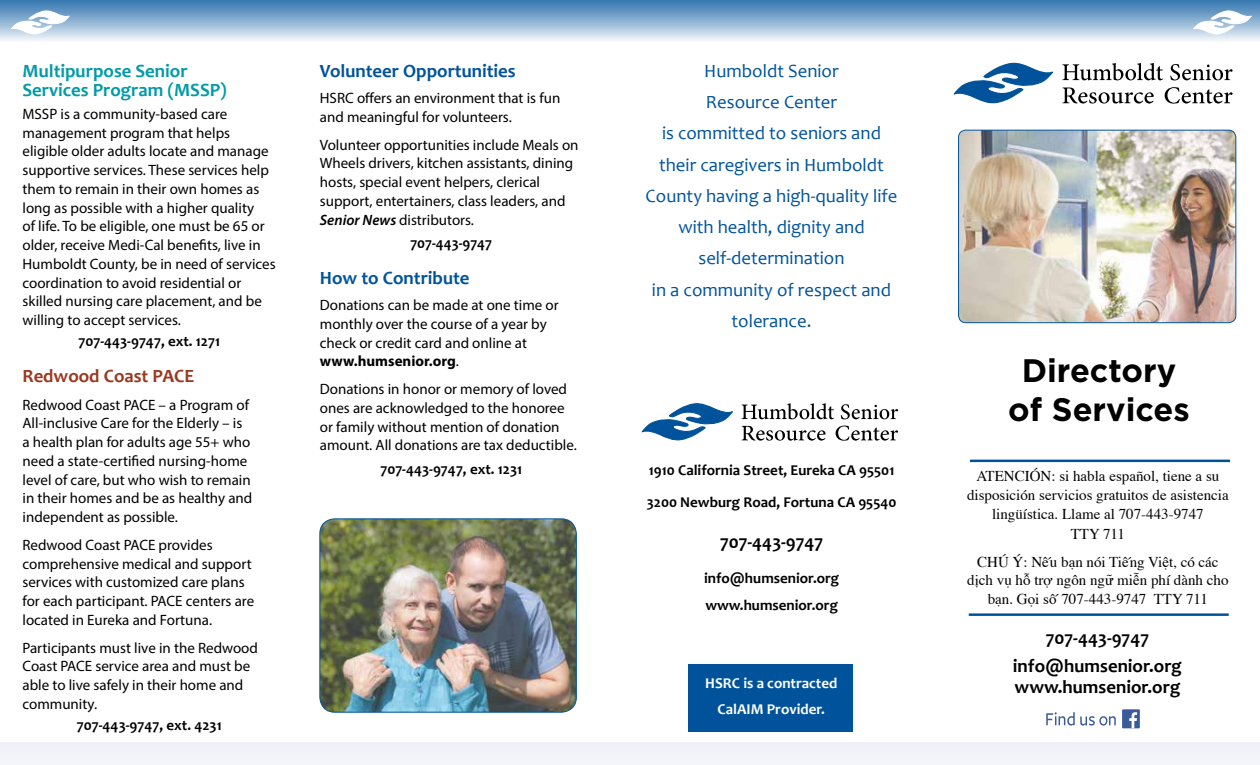
<style>
.page{position:relative;width:1260px;height:765px;background:#fff}
.page>*{position:absolute;margin:0;border:0;box-sizing:border-box;transform-origin:0 0}
.t1{font:700 32.5px/39px "Gotham";color:#000;text-align:center}
.t2{font:18.75px/31.2px "Candara";color:#00539b;text-align:center}
.t3{font:700 18.75px/27.8px "Candara";color:#000;text-align:center}
.t4{font:700 18.75px/18.8px "Candara";color:#009ba7}
.t5{font:700 18.75px "Candara";color:#00539b}
.t6{font:700 18.75px "Candara";color:#9a3820}
.t7{font:15px/18.8px "Myriad Pro";color:#000}
.t8{font:15px/18.8px "Times";color:#000;text-align:center}
.t9{font:700 15px/32.8px "Candara";color:#000}
.t10{font:700 15px/25.2px "Candara";color:#fff;text-align:center}
.s1{font-weight:600;font-style:italic}
.s2{font-weight:700}
</style>
<div class="page">
<div style="left:0;top:0;width:1260px;height:42px;background:linear-gradient(to bottom,#3073ae,#edf3f8)"></div>
<svg style="left:1062px;top:63px;width:101px;height:17px"></svg>
<svg style="left:1170px;top:64px;width:63px;height:16px"></svg>
<svg style="left:1062px;top:88px;width:92px;height:16px"></svg>
<svg style="left:1165px;top:87px;width:68px;height:17px"></svg>
<svg style="left:954px;top:63px;width:99px;height:41px"></svg>
<svg style="left:742px;top:403px;width:92px;height:16px"></svg>
<svg style="left:841px;top:404px;width:57px;height:15px"></svg>
<svg style="left:742px;top:426px;width:84px;height:15px"></svg>
<svg style="left:836px;top:426px;width:62px;height:15px"></svg>
<svg style="left:642px;top:403px;width:91px;height:38px"></svg>
<div style="left:0;top:742px;width:1260px;height:23px;background:#f2f3f9"></div>
<svg style="left:11px;top:11px;width:58px;height:23px"></svg>
<svg style="left:1193px;top:11px;width:59px;height:23px"></svg>
<div style="left:1122px;top:709px;width:18px;height:19px;background:#395b9a"></div>
<svg style="left:1046px;top:712px;width:70px;height:14px"></svg>
<svg style="left:1129px;top:712px;width:8px;height:16px"></svg>
<hr style="left:970px;top:460px;width:260px;height:2px;background:#00539b">
<hr style="left:969px;top:613px;width:260px;height:3px;background:#00539b">
<img style="left:959px;top:130px;width:277px;height:193px">
<div style="left:958px;top:130px;width:278px;height:193px;border:1px solid #00539b;border-radius:7px"></div>
<div style="left:688px;top:664px;width:165px;height:68px;background:#00539b"></div>
<img style="left:320px;top:519px;width:256px;height:193px">
<div style="left:320px;top:519px;width:257px;height:194px;border:1px solid #00539b;border-radius:15px"></div>
<p class="t4" style="left:22px;top:61px;width:206px">Multipurpose Senior<br>Services Program (MSSP)</p>
<p class="t7" style="left:22px;top:104px;width:255px">MSSP is a community-based care management program that helps eligible older adults locate and manage supportive services. These services help them to remain in their own homes as long as possible with a higher quality<br>of life. To be eligible, one must be 65 or older, receive Medi-Cal benefits, live in Humboldt County, be in need of services coordination to avoid residential or skilled nursing care placement, and be willing to accept services.</p>
<p class="t9" style="left:78px;top:325px;width:143px">707-443-9747, ext. 1271</p>
<p class="t6" style="left:22px;top:364px;width:174px">Redwood Coast PACE</p>
<p class="t7" style="left:22px;top:395px;width:231px">Redwood Coast PACE – a Program of All-inclusive Care for the Elderly – is a health plan for adults age 55+ who need a state-certified nursing-home level of care, but who wish to remain in their homes and be as healthy and independent as possible.</p>
<p class="t7" style="left:22px;top:535px;width:233px">Redwood Coast PACE provides comprehensive medical and support services with customized care plans for each participant. PACE centers are located in Eureka and Fortuna.</p>
<p class="t7" style="left:22px;top:638px;width:237px">Participants must live in the Redwood<br>Coast PACE service area and must be able to live safely in their home and community.</p>
<p class="t9" style="left:77px;top:709px;width:146px">707-443-9747, ext. 4231</p>
<p class="t2" style="left:646px;top:55px;width:253px">Humboldt Senior<br>Resource Center<br>is committed to seniors and their caregivers in Humboldt<br>County having a high-quality life with health, dignity and self-determination<br>in a community of respect and tolerance.</p>
<p class="t5" style="left:320px;top:59px;width:197px">Volunteer Opportunities</p>
<p class="t7" style="left:320px;top:89px;width:242px">HSRC offers an environment that is fun and meaningful for volunteers.</p>
<p class="t7" style="left:320px;top:135px;width:260px">Volunteer opportunities include Meals on Wheels drivers, kitchen assistants, dining hosts, special event helpers, clerical support, entertainers, class leaders, and <span class="s1">Senior News</span> distributors.</p>
<p class="t9" style="left:410px;top:227px;width:83px">707-443-9747</p>
<p class="t5" style="left:320px;top:266px;width:151px">How to Contribute</p>
<p class="t7" style="left:320px;top:296px;width:240px">Donations can be made at one time or monthly over the course of a year by check or credit card and online at <span class="s2">www.humsenior.org</span>.</p>
<p class="t7" style="left:320px;top:380px;width:259px">Donations in honor or memory of loved ones are acknowledged to the honoree or family without mention of donation amount. All donations are tax deductible.</p>
<p class="t9" style="left:380px;top:453px;width:143px">707-443-9747, ext. 1231</p>
<p class="t9" style="left:647px;top:453px;width:251px">1910 California Street, Eureka CA 95501<br>3200 Newburg Road, Fortuna CA 95540</p>
<p class="t3" style="left:720px;top:527px;width:105px">707-443-9747</p>
<p class="t9" style="left:704px;top:564px;width:137px;line-height:27px">info@humsenior.org www.humsenior.org</p>
<p class="t10" style="left:705px;top:671px;width:133px">HSRC is a contracted<br>CalAIM Provider.</p>
<h1 class="t1" style="left:1008px;top:351px;width:183px">Directory of Services</h1>
<p class="t8" style="left:967px;top:465px;width:263px">ATENCIÓN: si habla español, tiene a su disposición servicios gratuitos de asistencia lingüística. Llame al 707-443-9747</p>
<p class="t8" style="left:977px;top:519px;width:243px;line-height:27.8px">TTY 711<br>CHÚ Ý: Nếu bạn nói Tiếng Việt, có các</p>
<p class="t8" style="left:967px;top:570px;width:263px">dịch vụ hỗ trợ ngôn ngữ miễn phí dành cho bạn. Gọi số 707-443-9747 TTY 711</p>
<p class="t3" style="left:1013px;top:624px;width:170px">707-443-9747 info@humsenior.org</p>
<p class="t3" style="left:1015px;top:673px;width:167px">www.humsenior.org</p>
</div>
